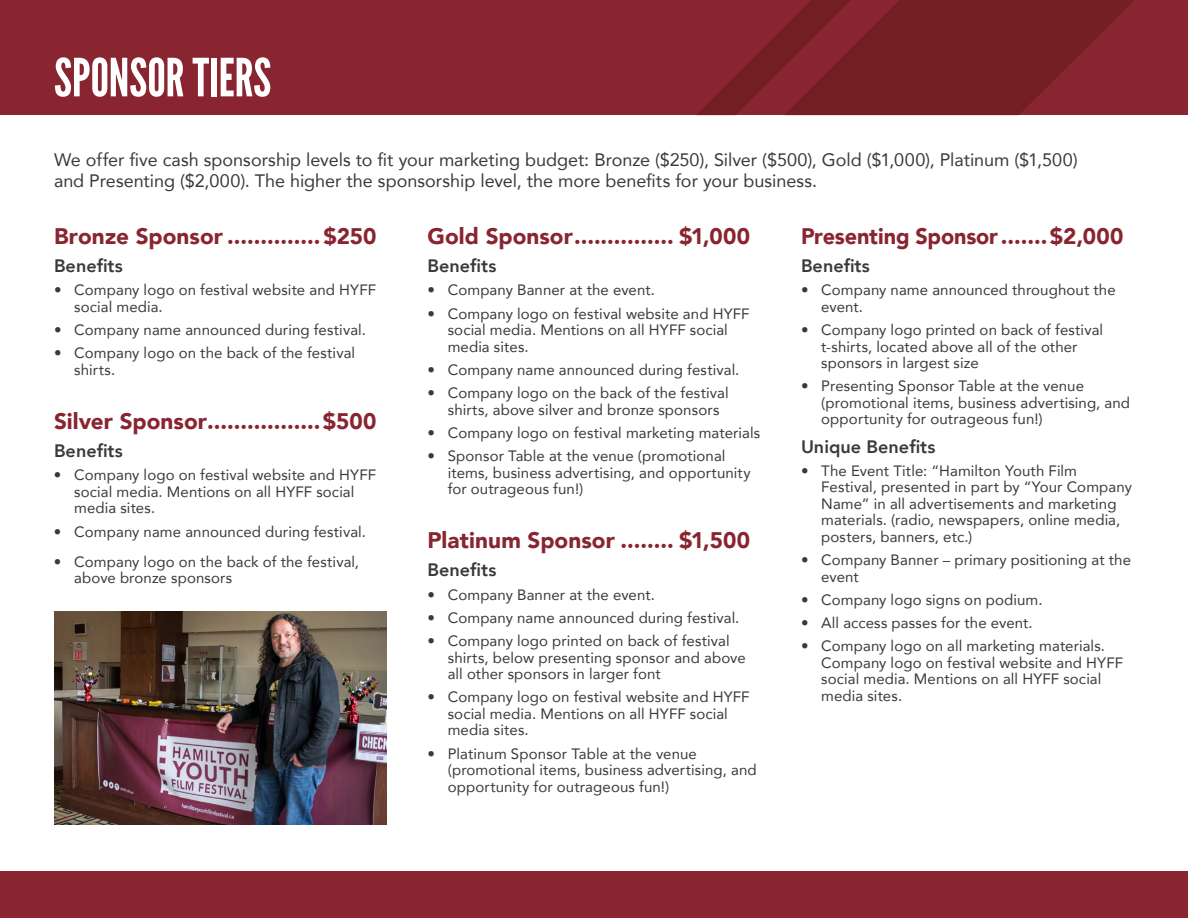
<style>
.page{position:relative;width:1188px;height:918px;background:#fff}
.page>*{position:absolute;margin:0;border:0;box-sizing:border-box;transform-origin:0 0}
.t1{font:52.5px "League Gothic";letter-spacing:-.005em;color:#fff}
.t2{font:900 22.5px "Avenir";color:#882530}
.t3{font:900 22.5px "Avenir";color:#882530;scale:.96 1}
.t4{font:18px/21.6px "Avenir";color:#393a39}
.t5{font:800 18px "Avenir";letter-spacing:.005em;color:#393a39}
.t6{font:15px/16.5px "Avenir";letter-spacing:.01em;color:#393a39}
</style>
<div class="page">
<div style="left:0;top:0;width:1188px;height:115px;background:#882530"></div>
<div style="left:0;top:872px;width:1188px;height:46px;background:#882530"></div>
<svg style="left:697px;top:0;width:437px;height:115px"></svg>
<img style="left:54px;top:612px;width:333px;height:212px">
<h1 class="t1" style="left:54px;top:46px;width:219px">SPONSOR TIERS</h1>
<p class="t4" style="left:54px;top:148px;width:1025px">We offer five cash sponsorship levels to fit your marketing budget: Bronze ($250), Silver ($500), Gold ($1,000), Platinum ($1,500) and Presenting ($2,000). The higher the sponsorship level, the more benefits for your business.</p>
<h2 class="t2" style="left:54px;top:217px;width:324px">Bronze Sponsor ..............$250</h2>
<p class="t5" style="left:54px;top:249px;width:70px">Benefits</p>
<p class="t6" style="left:74px;top:281px;width:303px;text-indent:-20px">• Company logo on festival website and HYFF social media.</p>
<p class="t6" style="left:54px;top:321px;width:313px">• Company name announced during festival.</p>
<p class="t6" style="left:74px;top:344px;width:282px;text-indent:-20px">• Company logo on the back of the festival shirts.</p>
<h2 class="t2" style="left:54px;top:402px;width:324px">Silver Sponsor.................$500</h2>
<p class="t5" style="left:54px;top:435px;width:70px">Benefits</p>
<p class="t6" style="left:74px;top:467px;width:303px;text-indent:-20px">• Company logo on festival website and HYFF social media. Mentions on all HYFF social media sites.</p>
<p class="t6" style="left:54px;top:523px;width:313px">• Company name announced during festival.</p>
<p class="t6" style="left:74px;top:553px;width:286px;text-indent:-20px">• Company logo on the back of the festival, above bronze sponsors</p>
<h2 class="t2" style="left:428px;top:217px;width:324px">Gold Sponsor............... $1,000</h2>
<p class="t5" style="left:428px;top:249px;width:70px">Benefits</p>
<p class="t6" style="left:428px;top:281px;width:229px">• Company Banner at the event.</p>
<p class="t6" style="left:448px;top:305px;width:303px;text-indent:-20px">• Company logo on festival website and HYFF social media. Mentions on all HYFF social media sites.</p>
<p class="t6" style="left:428px;top:361px;width:313px">• Company name announced during festival.</p>
<p class="t6" style="left:448px;top:384px;width:282px;text-indent:-20px">• Company logo on the back of the festival shirts, above silver and bronze sponsors</p>
<p class="t6" style="left:428px;top:424px;width:334px">• Company logo on festival marketing materials</p>
<p class="t6" style="left:448px;top:447px;width:304px;text-indent:-20px">• Sponsor Table at the venue (promotional items, business advertising, and opportunity for outrageous fun!)</p>
<h2 class="t2" style="left:428px;top:521px;width:324px">Platinum Sponsor ........ $1,500</h2>
<p class="t5" style="left:428px;top:554px;width:70px">Benefits</p>
<p class="t6" style="left:428px;top:586px;width:229px">• Company Banner at the event.</p>
<p class="t6" style="left:428px;top:609px;width:313px">• Company name announced during festival.</p>
<p class="t6" style="left:448px;top:632px;width:299px;text-indent:-20px">• Company logo printed on back of festival shirts, below presenting sponsor and above all other sponsors in larger font</p>
<p class="t6" style="left:448px;top:689px;width:303px;text-indent:-20px">• Company logo on festival website and HYFF social media. Mentions on all HYFF social media sites.</p>
<p class="t6" style="left:448px;top:745px;width:310px;text-indent:-20px">• Platinum Sponsor Table at the venue (promotional items, business advertising, and opportunity for outrageous fun!)</p>
<h2 class="t3" style="left:801px;top:217px;width:337px">Presenting Sponsor .......$2,000</h2>
<p class="t5" style="left:801px;top:249px;width:70px">Benefits</p>
<p class="t6" style="left:821px;top:281px;width:296px;text-indent:-20px">• Company name announced throughout the event.</p>
<p class="t6" style="left:821px;top:321px;width:283px;text-indent:-20px">• Company logo printed on back of festival t-shirts, located above all of the other sponsors in largest size</p>
<p class="t6" style="left:821px;top:377px;width:310px;text-indent:-20px">• Presenting Sponsor Table at the venue (promotional items, business advertising, and opportunity for outrageous fun!)</p>
<p class="t5" style="left:801px;top:430px;width:136px">Unique Benefits</p>
<p class="t6" style="left:821px;top:462px;width:312px;text-indent:-20px">• The Event Title: “Hamilton Youth Film Festival, presented in part by “Your Company Name” in all advertisements and marketing materials. (radio, newspapers, online media, posters, banners, etc.)</p>
<p class="t6" style="left:821px;top:551px;width:311px;text-indent:-20px">• Company Banner – primary positioning at the event</p>
<p class="t6" style="left:801px;top:591px;width:243px">• Company logo signs on podium.</p>
<p class="t6" style="left:801px;top:614px;width:233px">• All access passes for the event.</p>
<p class="t6" style="left:821px;top:638px;width:303px;text-indent:-20px">• Company logo on all marketing materials.<br>Company logo on festival website and HYFF social media. Mentions on all HYFF social media sites.</p>
</div>
